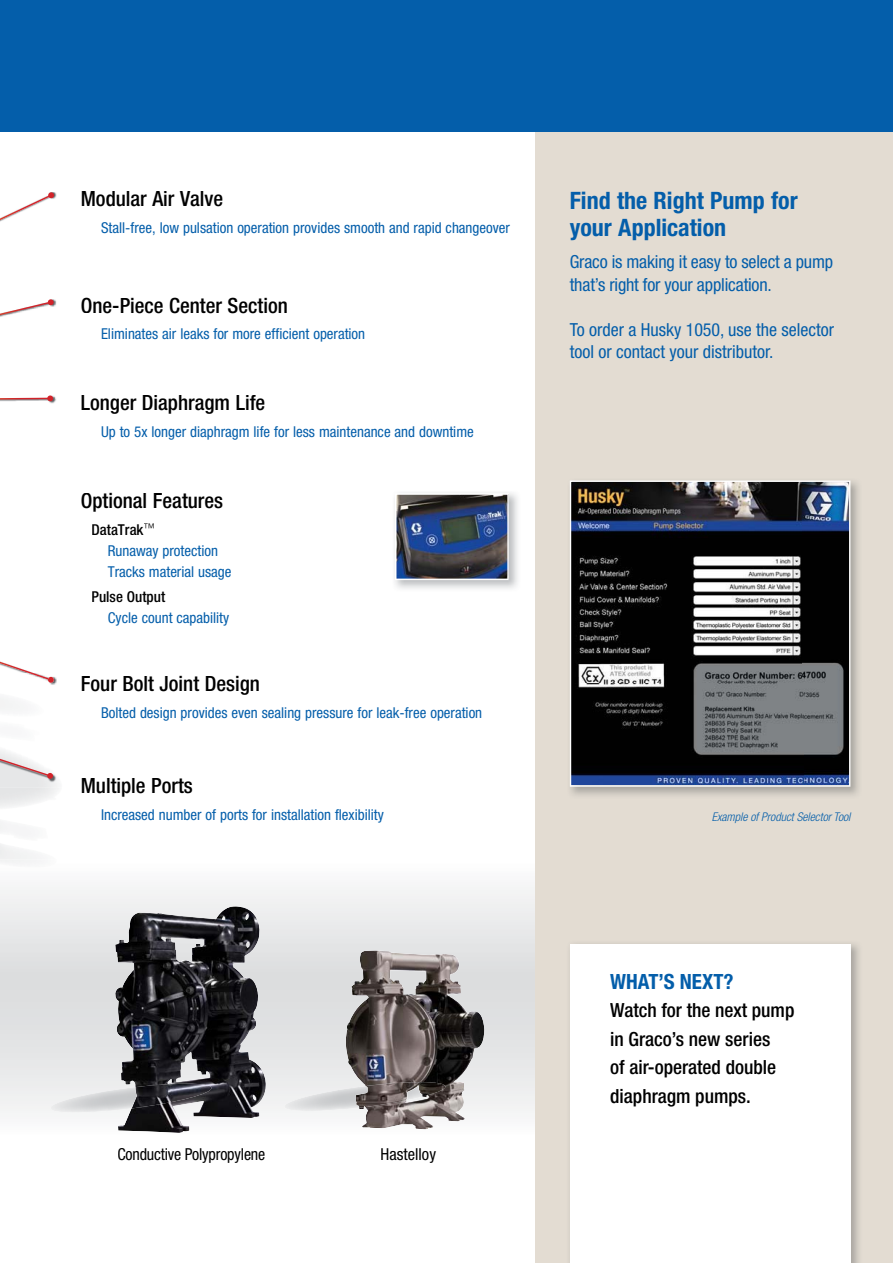
<style>
.page{position:relative;width:893px;height:1263px;background:#fff}
.page>*{position:absolute;margin:0;border:0;box-sizing:border-box;transform-origin:0 0}
.t1{font:700 condensed 24px/27px "Helvetica Neue LT Std";color:#045eaa}
.t2{font:500 condensed 21px "Helvetica Neue LT Std";color:#000}
.t3{font:700 condensed 21px "Helvetica Neue LT Std";color:#045eaa}
.t4{font:500 condensed 19.5px/28.5px "Helvetica Neue LT Std";color:#000}
.t5{font:condensed 18px/22.5px "Helvetica Neue LT Std";color:#045eaa}
.t6{font:condensed 16.5px "Helvetica Neue LT Std";letter-spacing:-.01em;color:#000}
.t7{font:condensed 15px/21px "Helvetica Neue LT Std";color:#045eaa}
.t8{font:italic 300 condensed 12px "Helvetica Neue LT Std";color:#045eaa}
.s1{color:#fff}
.s2{font-weight:500;color:#000}
</style>
<div class="page">
<svg style="left:0;top:859px;width:536px;height:276px"></svg>
<div style="left:536px;top:132px;width:357px;height:1131px;background:#e3dcd2"></div>
<div style="left:0;top:0;width:893px;height:132px;background:#045eaa"></div>
<img style="left:49px;top:1087px;width:66px;height:25px">
<img style="left:283px;top:1086px;width:63px;height:25px">
<img style="left:0;top:859px;width:59px;height:8px">
<img style="left:0;top:398px;width:56px;height:6px">
<svg style="left:0;top:192px;width:54px;height:125px"></svg>
<svg style="left:0;top:395px;width:53px;height:6px"></svg>
<img style="left:577px;top:943px;width:282px;height:320px">
<div style="left:570px;top:944px;width:280px;height:319px;background:#fff"></div>
<img style="left:396px;top:493px;width:113px;height:87px">
<img style="left:570px;top:481px;width:289px;height:315px">
<svg style="left:570px;top:480px;width:280px;height:307px;background:#42454b"></svg>
<img style="left:346px;top:950px;width:138px;height:179px">
<img style="left:356px;top:1082px;width:90px;height:26px">
<img style="left:115px;top:906px;width:151px;height:227px">
<img style="left:131px;top:1083px;width:81px;height:25px">
<img style="left:0;top:774px;width:62px;height:14px">
<img style="left:54px;top:677px;width:3px;height:8px">
<svg style="left:0;top:661px;width:54px;height:118px"></svg>
<h2 class="t2" style="left:81px;top:191px;width:144px">Modular Air Valve</h2>
<p class="t7" style="left:101px;top:219px;width:410px">Stall-free, low pulsation operation provides smooth and rapid changeover</p>
<h2 class="t2" style="left:81px;top:297px;width:209px">One-Piece Center Section</h2>
<p class="t7" style="left:101px;top:325px;width:266px">Eliminates air leaks for more efficient operation</p>
<h2 class="t2" style="left:81px;top:395px;width:186px">Longer Diaphragm Life</h2>
<p class="t7" style="left:101px;top:423px;width:374px">Up to 5x longer diaphragm life for less maintenance and downtime</p>
<h2 class="t2" style="left:81px;top:493px;width:144px">Optional Features</h2>
<p class="t7" style="left:108px;top:521px;width:125px;text-indent:-27px"><span class="s1">•</span> <span class="s2">DataTrak</span><sup>™<br></sup>Runaway protection<br>Tracks material usage</p>
<p class="t7" style="left:108px;top:588px;width:123px;text-indent:-27px"><span class="s1">•</span> <span class="s2">Pulse Output<br></span>Cycle count capability</p>
<h2 class="t2" style="left:81px;top:676px;width:181px">Four Bolt Joint Design</h2>
<p class="t7" style="left:101px;top:703px;width:383px">Bolted design provides even sealing pressure for leak-free operation</p>
<h2 class="t2" style="left:81px;top:778px;width:114px">Multiple Ports</h2>
<p class="t7" style="left:101px;top:805px;width:284px">Increased number of ports for installation flexibility</p>
<h1 class="t1" style="left:570px;top:189px;width:229px">Find the Right Pump for your Application</h1>
<p class="t5" style="left:570px;top:252px;width:265px">Graco is making it easy to select a pump that’s right for your application.</p>
<p class="t5" style="left:570px;top:320px;width:266px">To order a Husky 1050, use the selector tool or contact your distributor.</p>
<p class="t8" style="left:712px;top:810px;width:140px">Example of Product Selector Tool</p>
<p class="t6" style="left:117px;top:1148px;width:149px">Conductive Polypropylene</p>
<p class="t6" style="left:381px;top:1148px;width:57px">Hastelloy</p>
<h2 class="t3" style="left:610px;top:973px;width:125px">WHAT’S NEXT?</h2>
<h3 class="t4" style="left:610px;top:998px;width:186px">Watch for the next pump in Graco’s new series<br>of air-operated double diaphragm pumps.</h3>
</div>
